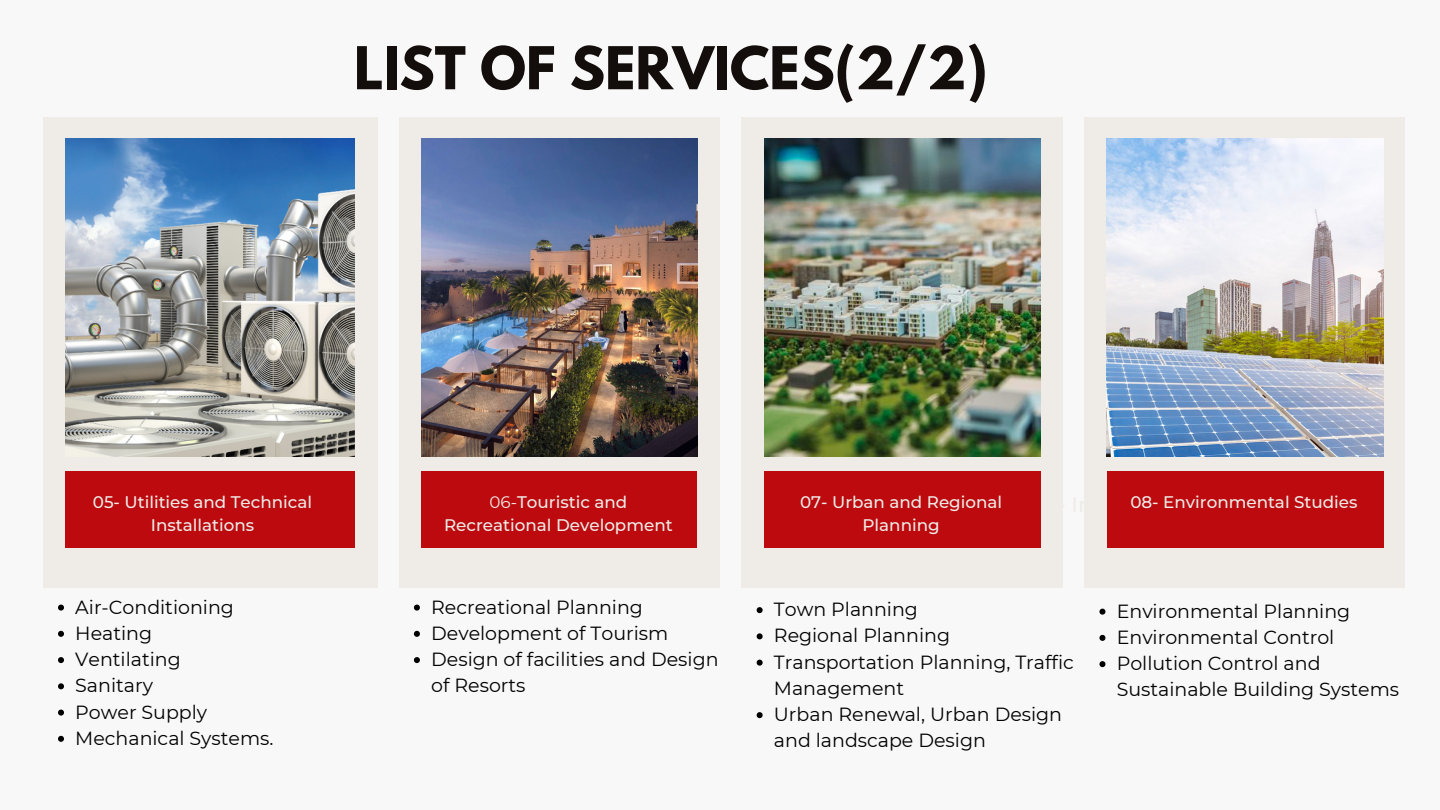
<style>
.page{position:relative;width:1440px;height:810px;background:#f8f8f8}
.page>*{position:absolute;margin:0;border:0;box-sizing:border-box;transform-origin:0 0}
.t1{font:700 52.3px "League Spartan";color:#130e0c}
.t2{font:19px/26.2px "Montserrat";color:#000}
.t3{font:500 16.7px/23.3px "Montserrat";color:#efece7;text-align:center}
.s1{font-weight:400}
</style>
<div class="page">
<div style="left:43px;top:117px;width:335px;height:471px;background:#efece7"></div>
<img style="left:65px;top:139px;width:290px;height:318px">
<div style="left:65px;top:471px;width:290px;height:76px;background:#bc0a0f"></div>
<div style="left:399px;top:117px;width:321px;height:471px;background:#efece7"></div>
<img style="left:421px;top:139px;width:276px;height:318px">
<div style="left:421px;top:471px;width:276px;height:76px;background:#bc0a0f"></div>
<div style="left:742px;top:117px;width:321px;height:471px;background:#efece7"></div>
<img style="left:764px;top:139px;width:277px;height:318px">
<div style="left:764px;top:471px;width:277px;height:76px;background:#bc0a0f"></div>
<div style="left:1084px;top:117px;width:321px;height:471px;background:#efece7"></div>
<img style="left:1107px;top:139px;width:277px;height:318px">
<div style="left:1107px;top:471px;width:277px;height:76px;background:#bc0a0f"></div>
<svg style="left:58px;top:605px;width:6px;height:6px"></svg>
<svg style="left:58px;top:631px;width:6px;height:6px"></svg>
<svg style="left:58px;top:657px;width:6px;height:6px"></svg>
<svg style="left:58px;top:683px;width:6px;height:6px"></svg>
<svg style="left:58px;top:710px;width:6px;height:6px"></svg>
<svg style="left:58px;top:736px;width:6px;height:6px"></svg>
<svg style="left:414px;top:605px;width:6px;height:6px"></svg>
<svg style="left:414px;top:631px;width:6px;height:6px"></svg>
<svg style="left:414px;top:657px;width:6px;height:6px"></svg>
<svg style="left:757px;top:607px;width:6px;height:6px"></svg>
<svg style="left:757px;top:633px;width:6px;height:6px"></svg>
<svg style="left:757px;top:660px;width:6px;height:6px"></svg>
<svg style="left:757px;top:712px;width:6px;height:6px"></svg>
<svg style="left:1099px;top:609px;width:6px;height:6px"></svg>
<svg style="left:1099px;top:635px;width:6px;height:6px"></svg>
<svg style="left:1099px;top:661px;width:6px;height:6px"></svg>
<h1 class="t1" style="left:354px;top:42px;width:635px">LIST OF SERVICES(2/2)</h1>
<p class="t3" style="left:93px;top:490px;width:221px">05- Utilities and Technical<br>Installations</p>
<p class="t3" style="left:444px;top:490px;width:230px"><span class="s1">06-</span>Touristic and<br>Recreational Development</p>
<p class="t3" style="left:800px;top:490px;width:204px">07- Urban and Regional<br>Planning</p>
<p class="t3" style="left:1130px;top:490px;width:229px">08- Environmental Studies</p>
<p class="t2" style="left:75px;top:594px;width:200px">Air-Conditioning<br>Heating<br>Ventilating<br>Sanitary<br>Power Supply<br>Mechanical Systems.</p>
<p class="t2" style="left:431px;top:594px;width:289px">Recreational Planning<br>Development of Tourism<br>Design of facilities and Design of Resorts</p>
<p class="t2" style="left:774px;top:596px;width:301px">Town Planning<br>Regional Planning<br>Transportation Planning, Traffic<br>Management<br>Urban Renewal, Urban Design and landscape Design</p>
<p class="t2" style="left:1117px;top:598px;width:284px">Environmental Planning<br>Environmental Control<br>Pollution Control and<br>Sustainable Building Systems</p>
</div>
